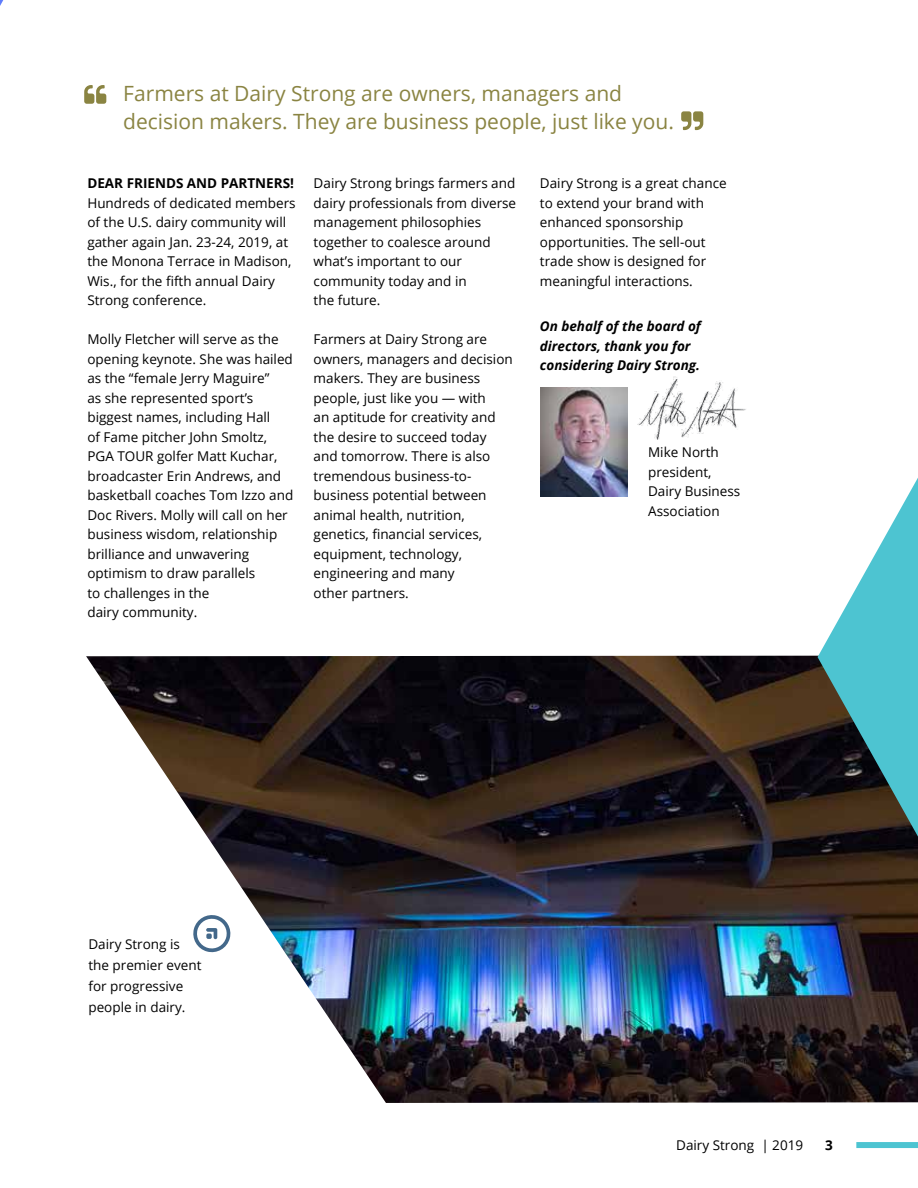
<style>
.page{position:relative;width:918px;height:1188px;background:#fff}
.page>*{position:absolute;margin:0;border:0;box-sizing:border-box;transform-origin:0 0}
.t1{font:21px/28px "Open Sans";color:#8a8442}
.t2{font:13.5px/19.5px "Open Sans";color:#000}
.t3{font:italic 700 13.5px/19.5px "Open Sans";color:#000}
.t4{font:700 13.5px "Open Sans";color:#000}
</style>
<div class="page">
<svg style="left:0;top:0;width:3px;height:6px"></svg>
<img style="left:86px;top:656px;width:832px;height:447px">
<svg style="left:818px;top:478px;width:100px;height:359px"></svg>
<svg style="left:681px;top:111px;width:22px;height:19px"></svg>
<svg style="left:84px;top:85px;width:22px;height:19px"></svg>
<div style="left:856px;top:1142px;width:62px;height:6px;background:#4dc4d1"></div>
<svg style="left:191px;top:913px;width:41px;height:41px"></svg>
<img style="left:637px;top:376px;width:109px;height:64px">
<img style="left:540px;top:388px;width:87px;height:109px">
<h1 class="t1" style="left:123px;top:79px;width:552px">Farmers at Dairy Strong are owners, managers and decision makers. They are business people, just like you.</h1>
<p class="t4" style="left:87px;top:174px;width:208px">DEAR FRIENDS AND PARTNERS!</p>
<p class="t2" style="left:87px;top:193px;width:210px">Hundreds of dedicated members of the U.S. dairy community will gather again Jan. 23-24, 2019, at the Monona Terrace in Madison,<br>Wis., for the fifth annual Dairy<br>Strong conference.</p>
<p class="t2" style="left:87px;top:329px;width:207px">Molly Fletcher will serve as the opening keynote. She was hailed as the “female Jerry Maguire”<br>as she represented sport’s biggest names, including Hall<br>of Fame pitcher John Smoltz,<br>PGA TOUR golfer Matt Kuchar, broadcaster Erin Andrews, and basketball coaches Tom Izzo and<br>Doc Rivers. Molly will call on her business wisdom, relationship brilliance and unwavering optimism to draw parallels<br>to challenges in the<br>dairy community.</p>
<p class="t2" style="left:314px;top:173px;width:204px">Dairy Strong brings farmers and dairy professionals from diverse management philosophies together to coalesce around what’s important to our community today and in<br>the future.</p>
<p class="t2" style="left:314px;top:329px;width:201px">Farmers at Dairy Strong are owners, managers and decision makers. They are business people, just like you — with<br>an aptitude for creativity and the desire to succeed today and tomorrow. There is also tremendous business-to&shy;business potential between animal health, nutrition, genetics, financial services, equipment, technology, engineering and many<br>other partners.</p>
<p class="t2" style="left:540px;top:173px;width:188px">Dairy Strong is a great chance to extend your brand with enhanced sponsorship opportunities. The sell-out trade show is designed for meaningful interactions.</p>
<p class="t3" style="left:540px;top:316px;width:163px">On behalf of the board of directors, thank you for considering Dairy Strong.</p>
<p class="t2" style="left:648px;top:442px;width:94px">Mike North president,<br>Dairy Business<br>Association</p>
<p class="t2" style="left:88px;top:933px;width:115px;line-height:21px">Dairy Strong is the premier event for progressive people in dairy.</p>
<p class="t2" style="left:676px;top:1135px;width:128px">Dairy Strong | 2019</p>
<p class="t4" style="left:825px;top:1136px;width:9px">3</p>
</div>
